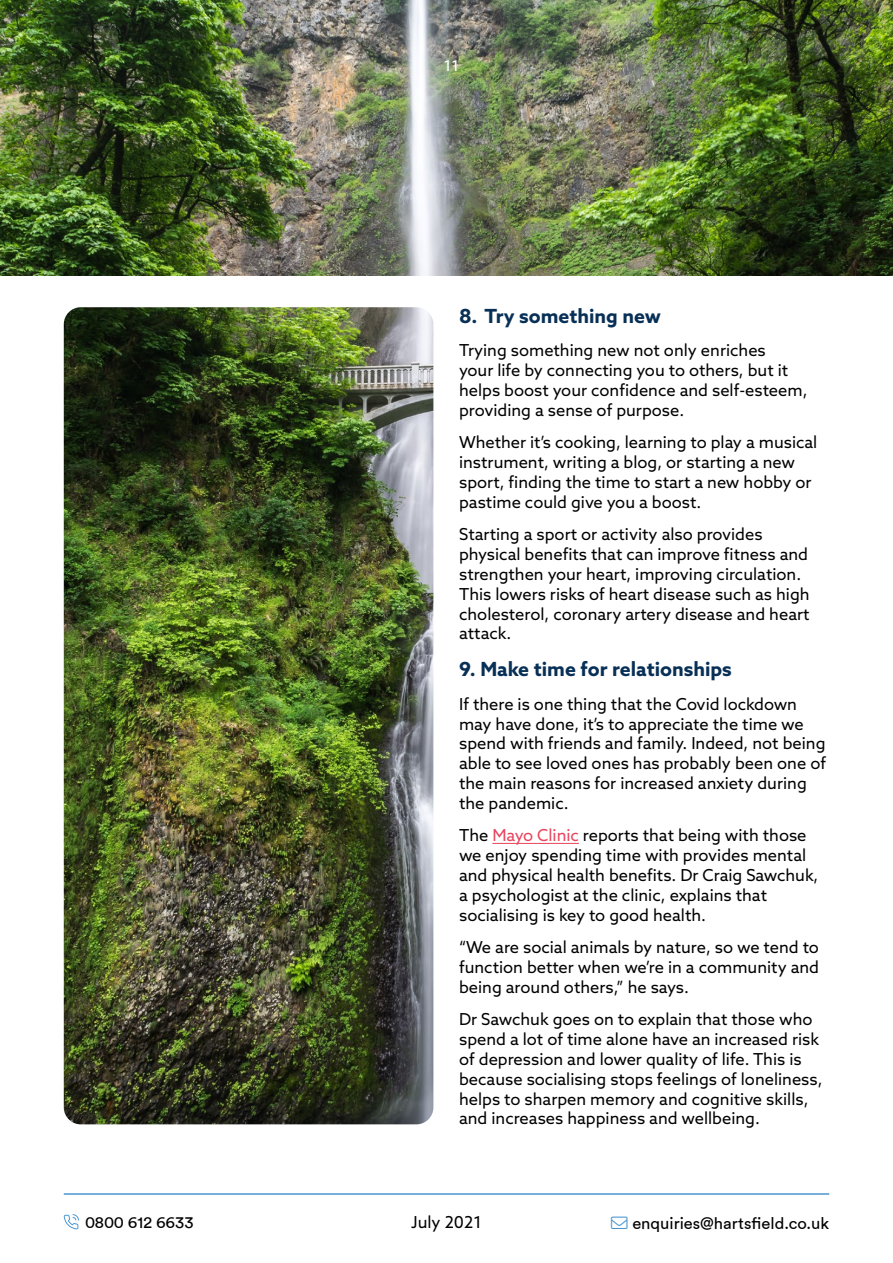
<style>
.page{position:relative;width:893px;height:1263px;background:#fff}
.page>*{position:absolute;margin:0;border:0;box-sizing:border-box;transform-origin:0 0}
.t1{font:700 19.5px "Azo Sans";color:#083057}
.t2{font:16.5px/19.8px "Azo Sans";color:#000}
.t3{font:16.5px "Circular Std";color:#000}
.t4{font:15px "Azo Sans";color:#fff}
.s1{color:#e9435c}
.s2{color:#4a96d2}
</style>
<div class="page">
<img style="left:0;top:0;width:893px;height:275px">
<hr style="left:64px;top:1193px;width:765px;height:2px;background:#4a96d2">
<hr style="left:492px;top:843px;width:87px;height:1px;background:#e9435c">
<img style="left:64px;top:307px;width:369px;height:817px">
<svg style="left:64px;top:1214px;width:15px;height:15px"></svg>
<p class="t4" style="left:444px;top:56px;width:17px">11</p>
<p class="t1" style="left:459px;top:303px;width:203px">8. Try something new</p>
<p class="t2" style="left:459px;top:340px;width:350px">Trying something new not only enriches<br>your life by connecting you to others, but it helps boost your confidence and self-esteem, providing a sense of purpose.</p>
<p class="t2" style="left:459px;top:432px;width:360px">Whether it’s cooking, learning to play a musical instrument, writing a blog, or starting a new sport, finding the time to start a new hobby or pastime could give you a boost.</p>
<p class="t2" style="left:459px;top:524px;width:352px">Starting a sport or activity also provides physical benefits that can improve fitness and strengthen your heart, improving circulation.<br>This lowers risks of heart disease such as high cholesterol, coronary artery disease and heart attack.</p>
<p class="t1" style="left:459px;top:656px;width:274px">9. Make time for relationships</p>
<p class="t2" style="left:459px;top:694px;width:368px">If there is one thing that the Covid lockdown may have done, it’s to appreciate the time we spend with friends and family. Indeed, not being able to see loved ones has probably been one of the main reasons for increased anxiety during the pandemic.</p>
<p class="t2" style="left:459px;top:825px;width:361px">The <span class="s1">Mayo Clinic</span> reports that being with those we enjoy spending time with provides mental and physical health benefits. Dr Craig Sawchuk, a psychologist at the clinic, explains that socialising is key to good health.</p>
<p class="t2" style="left:459px;top:937px;width:362px;text-align:justify">“We are social animals by nature, so we tend to function better when we’re in a community and being around others,” he says.</p>
<p class="t2" style="left:459px;top:1009px;width:365px">Dr Sawchuk goes on to explain that those who spend a lot of time alone have an increased risk of depression and lower quality of life. This is because socialising stops feelings of loneliness, helps to sharpen memory and cognitive skills, and increases happiness and wellbeing.</p>
<p class="t2" style="left:411px;top:1212px;width:72px">July 2021</p>
<p class="t3" style="left:85px;top:1214px;width:110px">0800 612 6633</p>
<p class="t3" style="left:611px;top:1215px;width:219px"><span class="s2">→</span> enquiries@hartsfield.co.uk</p>
</div>
